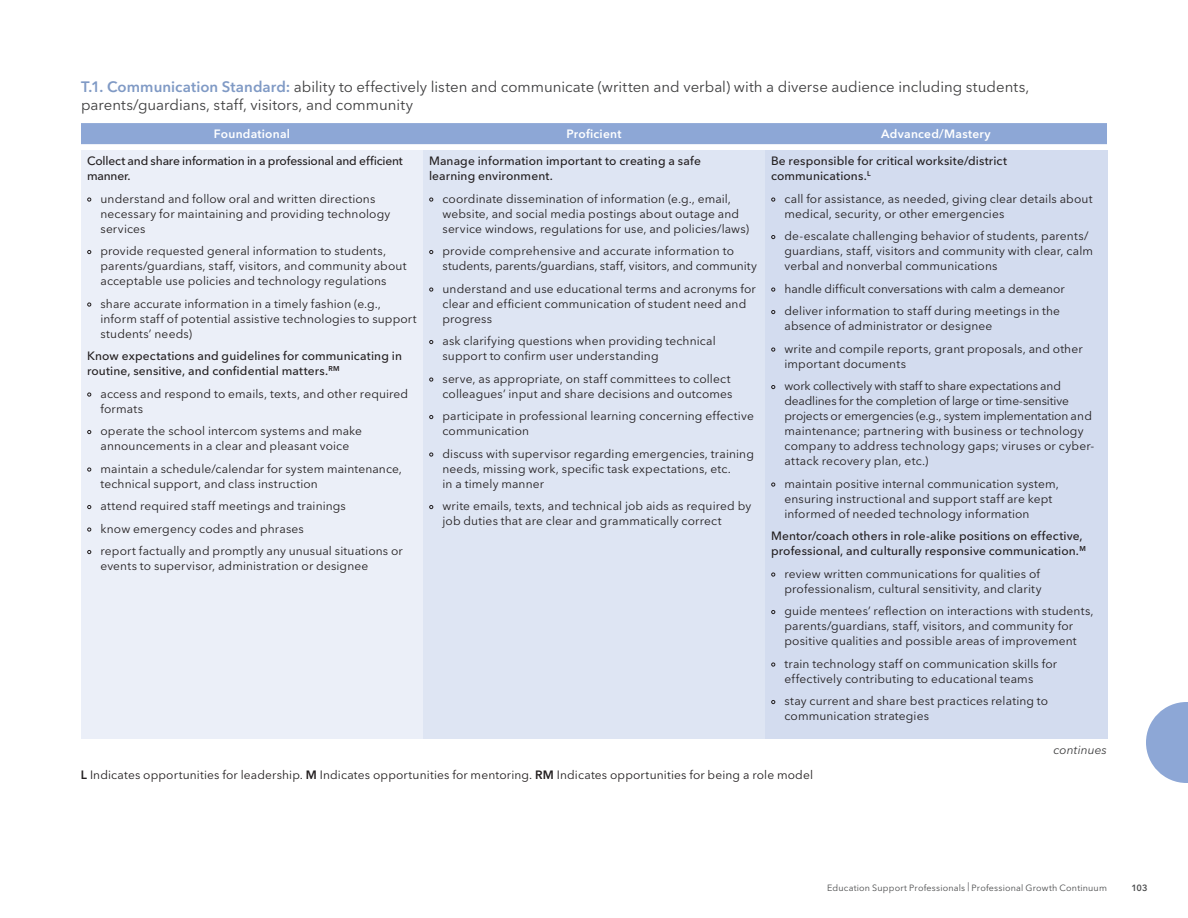
<style>
.page{position:relative;width:1188px;height:918px;background:#fff}
.page>*{position:absolute;margin:0;border:0;box-sizing:border-box;transform-origin:0 0}
.t1{font:15px/18px "Avenir Next LT Pro";color:#3e3e3f}
.t2{font:12px/15px "Avenir Next LT Pro";letter-spacing:.01em;color:#231f20}
.t3{font:500 12px/15px "Avenir Next LT Pro";letter-spacing:.01em;color:#231f20}
.t4{font:500 12px/15px "Avenir Next LT Pro";letter-spacing:-.015em;color:#231f20}
.t5{font:600 12px "Avenir Next LT Pro";letter-spacing:.02em;color:#fff}
.t6{font:italic 12px "Avenir Next LT Pro";letter-spacing:.005em;color:#3e3e3f}
.t7{font:9px "Avenir Next LT Pro";letter-spacing:.02em;color:#4b4c4d}
.t8{font:600 9px "Avenir Next LT Pro";color:#4b4c4d}
.s1{font-weight:600;color:#809ac5}
.s2{font-size:9px}
.s3{font-weight:600}
</style>
<div class="page">
<div style="left:81px;top:123px;width:1026px;height:21px;background:#8da7d6"></div>
<div style="left:81px;top:150px;width:342px;height:589px;background:#ebeff8"></div>
<div style="left:423px;top:150px;width:342px;height:589px;background:#dee5f3"></div>
<div style="left:765px;top:150px;width:342px;height:589px;background:#d3dcef"></div>
<svg style="left:1146px;top:702px;width:42px;height:81px"></svg>
<p class="t1" style="left:81px;top:78px;width:950px"><span class="s1">T.1. Communication Standard:</span> ability to effectively listen and communicate (written and verbal) with a diverse audience including students, parents/guardians, staff, visitors, and community</p>
<p class="t5" style="left:214px;top:127px;width:78px">Foundational</p>
<p class="t5" style="left:567px;top:127px;width:56px">Proficient</p>
<p class="t5" style="left:881px;top:127px;width:111px">Advanced/Mastery</p>
<p class="t4" style="left:87px;top:154px;width:317px">Collect and share information in a professional and efficient manner.</p>
<p class="t2" style="left:100px;top:191px;width:291px;text-indent:-14px"><span class="s2">•</span> understand and follow oral and written directions necessary for maintaining and providing technology services</p>
<p class="t2" style="left:100px;top:244px;width:308px;text-indent:-14px"><span class="s2">•</span> provide requested general information to students, parents/guardians, staff, visitors, and community about acceptable use policies and technology regulations</p>
<p class="t2" style="left:100px;top:296px;width:318px;text-indent:-14px"><span class="s2">•</span> share accurate information in a timely fashion (e.g., inform staff of potential assistive technologies to support students’ needs)</p>
<p class="t3" style="left:87px;top:349px;width:316px">Know expectations and guidelines for communicating in routine, sensitive, and confidential matters.<sup>RM</sup></p>
<p class="t2" style="left:100px;top:386px;width:309px;text-indent:-14px"><span class="s2">•</span> access and respond to emails, texts, and other required formats</p>
<p class="t2" style="left:87px;top:424px;width:277px;text-align:center"><span class="s2">•</span> operate the school intercom systems and make announcements in a clear and pleasant voice</p>
<p class="t2" style="left:100px;top:461px;width:303px;text-indent:-14px"><span class="s2">•</span> maintain a schedule/calendar for system maintenance, technical support, and class instruction</p>
<p class="t2" style="left:87px;top:499px;width:260px"><span class="s2">•</span> attend required staff meetings and trainings</p>
<p class="t2" style="left:87px;top:521px;width:218px"><span class="s2">•</span> know emergency codes and phrases</p>
<p class="t2" style="left:100px;top:544px;width:304px;text-indent:-14px"><span class="s2">•</span> report factually and promptly any unusual situations or events to supervisor, administration or designee</p>
<p class="t3" style="left:429px;top:154px;width:273px">Manage information important to creating a safe learning environment.</p>
<p class="t2" style="left:443px;top:191px;width:308px;text-indent:-14px"><span class="s2">•</span> coordinate dissemination of information (e.g., email, website, and social media postings about outage and service windows, regulations for use, and policies/laws)</p>
<p class="t2" style="left:443px;top:244px;width:316px;text-indent:-14px"><span class="s2">•</span> provide comprehensive and accurate information to students, parents/guardians, staff, visitors, and community</p>
<p class="t2" style="left:443px;top:281px;width:315px;text-indent:-14px"><span class="s2">•</span> understand and use educational terms and acronyms for clear and efficient communication of student need and progress</p>
<p class="t2" style="left:443px;top:334px;width:275px;text-indent:-14px"><span class="s2">•</span> ask clarifying questions when providing technical support to confirm user understanding</p>
<p class="t2" style="left:429px;top:371px;width:305px;text-align:right"><span class="s2">•</span> serve, as appropriate, on staff committees to collect colleagues’ input and share decisions and outcomes</p>
<p class="t2" style="left:443px;top:409px;width:313px;text-indent:-14px"><span class="s2">•</span> participate in professional learning concerning effective communication</p>
<p class="t2" style="left:443px;top:446px;width:313px;text-indent:-14px"><span class="s2">•</span> discuss with supervisor regarding emergencies, training needs, missing work, specific task expectations, etc.<br>in a timely manner</p>
<p class="t2" style="left:443px;top:499px;width:310px;text-indent:-14px"><span class="s2">•</span> write emails, texts, and technical job aids as required by job duties that are clear and grammatically correct</p>
<p class="t3" style="left:771px;top:154px;width:238px">Be responsible for critical worksite/district communications.<sup>L</sup></p>
<p class="t2" style="left:785px;top:191px;width:310px;text-indent:-14px"><span class="s2">•</span> call for assistance, as needed, giving clear details about medical, security, or other emergencies</p>
<p class="t2" style="left:785px;top:229px;width:310px;text-indent:-14px"><span class="s2">•</span> de-escalate challenging behavior of students, parents/ guardians, staff, visitors and community with clear, calm verbal and nonverbal communications</p>
<p class="t2" style="left:771px;top:281px;width:295px"><span class="s2">•</span> handle difficult conversations with calm a demeanor</p>
<p class="t2" style="left:785px;top:304px;width:277px;text-indent:-14px"><span class="s2">•</span> deliver information to staff during meetings in the absence of administrator or designee</p>
<p class="t2" style="left:785px;top:341px;width:300px;text-indent:-14px"><span class="s2">•</span> write and compile reports, grant proposals, and other important documents</p>
<p class="t2" style="left:785px;top:379px;width:311px;text-indent:-14px"><span class="s2">•</span> work collectively with staff to share expectations and deadlines for the completion of large or time-sensitive projects or emergencies (e.g., system implementation and maintenance; partnering with business or technology company to address technology gaps; viruses or cyber&shy;attack recovery plan, etc.)</p>
<p class="t2" style="left:785px;top:476px;width:276px;text-indent:-14px"><span class="s2">•</span> maintain positive internal communication system, ensuring instructional and support staff are kept informed of needed technology information</p>
<p class="t3" style="left:771px;top:529px;width:316px">Mentor/coach others in role-alike positions on effective, professional, and culturally responsive communication.<sup>M</sup></p>
<p class="t2" style="left:771px;top:566px;width:272px;text-align:right"><span class="s2">•</span> review written communications for qualities of professionalism, cultural sensitivity, and clarity</p>
<p class="t2" style="left:771px;top:604px;width:324px;text-align:center"><span class="s2">•</span> guide mentees’ reflection on interactions with students, parents/guardians, staff, visitors, and community for positive qualities and possible areas of improvement</p>
<p class="t2" style="left:785px;top:656px;width:274px;text-indent:-14px"><span class="s2">•</span> train technology staff on communication skills for effectively contributing to educational teams</p>
<p class="t2" style="left:785px;top:694px;width:265px;text-indent:-14px"><span class="s2">•</span> stay current and share best practices relating to communication strategies</p>
<p class="t2" style="left:81px;top:767px;width:734px"><span class="s3">L</span> Indicates opportunities for leadership. <span class="s3">M</span> Indicates opportunities for mentoring. <span class="s3">RM</span> Indicates opportunities for being a role model</p>
<p class="t6" style="left:1054px;top:742px;width:55px">continues</p>
<p class="t7" style="left:827px;top:882px;width:281px">Education Support Professionals | Professional Growth Continuum</p>
<p class="t8" style="left:1131px;top:882px;width:18px">103</p>
</div>
